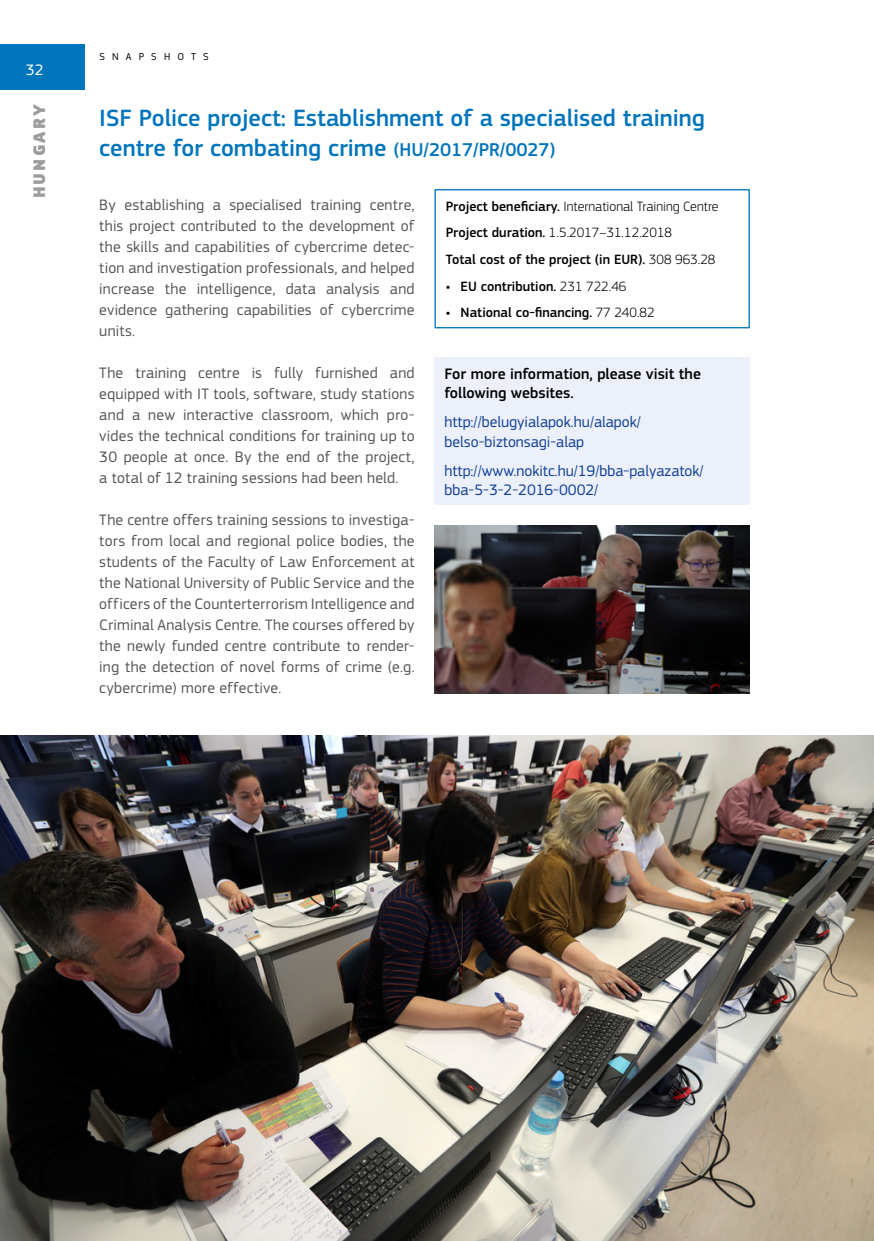
<style>
.page{position:relative;width:874px;height:1241px;background:#fff}
.page>*{position:absolute;margin:0;border:0;box-sizing:border-box;transform-origin:0 0}
.Title_1{font:500 24.5px/29.4px "EC Square Sans Pro";color:#0075bc}
.t1{font:900 17.5px "EC Square Sans Pro";letter-spacing:.12em;color:#9c9d9d}
.Body_text{font:15.75px/21px "EC Square Sans Pro";letter-spacing:.015em;color:#565656;text-align:justify}
.For_more_info{font:15.75px/19.2px "EC Square Sans Pro";color:#134094}
.For_more_info-2{font:500 15.75px/19.2px "EC Square Sans Pro";color:#000}
.t2{font:15.75px "EC Square Sans Pro";color:#fff}
.Project_info{font:500 14px "EC Square Sans Pro";color:#000}
.Project_info-2{font:300 14px "EC Square Sans Pro";color:#000}
.t3{font:10.5px "EC Square Sans Pro";letter-spacing:.68em;color:#000}
.s1{font-size:19.25px}
.s2{font-weight:500}
.s3{font-weight:300}
</style>
<div class="page">
<div style="left:0;top:44px;width:84px;height:45px;background:#0075bc"></div>
<div style="left:434px;top:357px;width:315px;height:148px;background:#ebf0fa"></div>
<div style="left:434px;top:189px;width:315px;height:139px;border:1px solid #0075bc"></div>
<img style="left:434px;top:525px;width:315px;height:168px">
<img style="left:0;top:735px;width:873px;height:505px">
<p class="t3" style="left:99px;top:50px;width:111px">SNAPSHOTS</p>
<p class="t2" style="left:26px;top:60px;width:19px">32</p>
<p class="t1" style="left:28px;top:198px;width:95px;rotate:-90deg">HUNGARY</p>
<p class="Title_1" style="left:99px;top:104px;width:606px">ISF Police project: Establishment of a specialised training centre for combating crime <span class="s1">(HU/2017/PR/0027)</span></p>
<p class="Body_text" style="left:99px;top:194px;width:317px">By establishing a specialised training centre, this project contributed to the development of the skills and capabilities of cybercrime detec&shy;tion and investigation professionals, and helped increase the intelligence, data analysis and evidence gathering capabilities of cybercrime units.</p>
<p class="Body_text" style="left:99px;top:362px;width:317px">The training centre is fully furnished and equipped with IT tools, software, study stations and a new interactive classroom, which pro&shy;vides the technical conditions for training up to 30 people at once. By the end of the project, a total of 12 training sessions had been held.</p>
<p class="Body_text" style="left:99px;top:509px;width:317px">The centre offers training sessions to investiga&shy;tors from local and regional police bodies, the students of the Faculty of Law Enforcement at the National University of Public Service and the officers of the Counterterrorism Intelligence and Criminal Analysis Centre. The courses offered by the newly funded centre contribute to render&shy;ing the detection of novel forms of crime (e.g. cybercrime) more effective.</p>
<p class="Project_info-2" style="left:445px;top:198px;width:274px"><span class="s2">Project beneficiary.</span> International Training Centre</p>
<p class="Project_info-2" style="left:445px;top:224px;width:228px"><span class="s2">Project duration.</span> 1.5.2017–31.12.2018</p>
<p class="Project_info" style="left:445px;top:251px;width:271px">Total cost of the project (in EUR). <span class="s3">308 963.28</span></p>
<p class="Project_info" style="left:445px;top:278px;width:182px">• EU contribution. <span class="s3">231 722.46</span></p>
<p class="Project_info" style="left:445px;top:304px;width:210px">• National co-financing. <span class="s3">77 240.82</span></p>
<p class="For_more_info-2" style="left:444px;top:364px;width:258px">For more information, please visit the following websites.</p>
<p class="For_more_info" style="left:444px;top:412px;width:198px">http://belugyialapok.hu/alapok/ belso-biztonsagi-alap</p>
<p class="For_more_info" style="left:444px;top:461px;width:260px">http://www.nokitc.hu/19/bba-palyazatok/ bba-5-3-2-2016-0002/</p>
</div>
